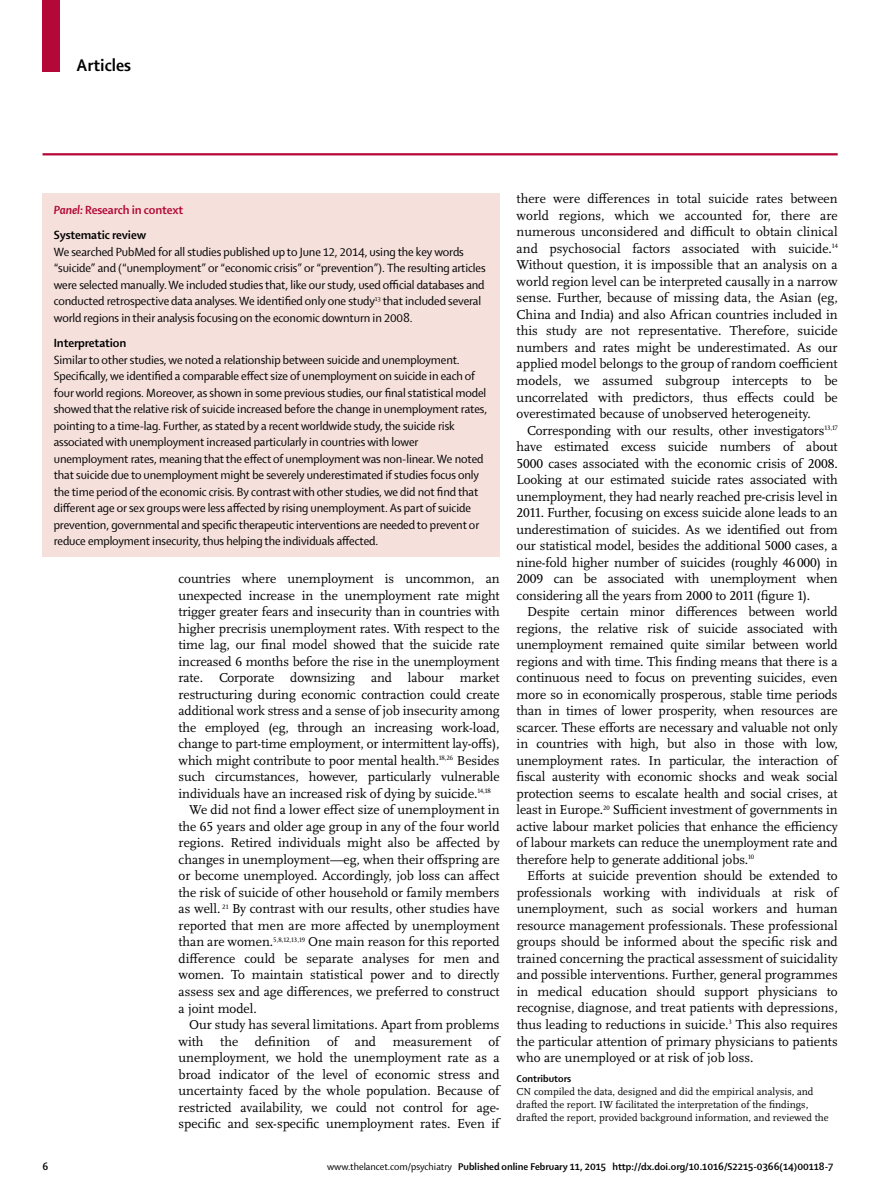
<style>
.page{position:relative;width:893px;height:1200px;background:#fff}
.page>*{position:absolute;margin:0;border:0;box-sizing:border-box;transform-origin:0 0}
.t1{font:700 18px "Shaker 2 Lancet";color:#000}
.t2{font:13.5px/16.5px "Scala Lancet Pro";color:#000;text-align:justify}
.t3{font:12.75px/16.5px "Shaker 2 Lancet";letter-spacing:-.01em;color:#000}
.t4{font:700 12.75px/25px "Shaker 2 Lancet";letter-spacing:-.01em;color:#b30838}
.t5{font:700 12.75px "Shaker 2 Lancet";letter-spacing:-.01em;color:#000}
.t6{font:10.5px/13.2px "Scala Lancet Pro";color:#000}
.t7{font:700 10.5px "Shaker 2 Lancet";color:#000}
.s1{font-style:italic}
.s2{color:#000}
.s3{font-weight:400}
</style>
<div class="page">
<div style="left:43px;top:0;width:17px;height:71px;background:#b30838"></div>
<hr style="left:43px;top:153px;width:795px;height:2px;background:#b30838">
<div style="left:43px;top:193px;width:457px;height:363px;background:#f5e0dc"></div>
<h1 class="t1" style="left:77px;top:54px;width:56px">Articles</h1>
<p class="t4" style="left:54px;top:197px;width:131px"><span class="s1">Panel:</span> Research in context<br><span class="s2">Systematic review</span></p>
<p class="t3" style="left:54px;top:243px;width:433px">We searched PubMed for all studies published up to June 12, 2014, using the key words “suicide” and (“unemployment” or “economic crisis” or “prevention”). The resulting articles were selected manually. We included studies that, like our study, used official databases and conducted retrospective data analyses. We identified only one study<sup>13</sup> that included several world regions in their analysis focusing on the economic downturn in 2008.</p>
<p class="t5" style="left:54px;top:334px;width:74px">Interpretation</p>
<p class="t3" style="left:54px;top:350px;width:435px">Similar to other studies, we noted a relationship between suicide and unemployment.<br>Specifically, we identified a comparable effect size of unemployment on suicide in each of four world regions. Moreover, as shown in some previous studies, our final statistical model showed that the relative risk of suicide increased before the change in unemployment rates, pointing to a time-lag. Further, as stated by a recent worldwide study, the suicide risk associated with unemployment increased particularly in countries with lower unemployment rates, meaning that the effect of unemployment was non-linear. We noted that suicide due to unemployment might be severely underestimated if studies focus only the time period of the economic crisis. By contrast with other studies, we did not find that different age or sex groups were less affected by rising unemployment. As part of suicide prevention, governmental and specific therapeutic interventions are needed to prevent or reduce employment insecurity, thus helping the individuals affected.</p>
<p class="t2" style="left:179px;top:570px;width:323px">countries where unemployment is uncommon, an</p>
<p class="t2" style="left:179px;top:587px;width:323px">unexpected increase in the unemployment rate might</p>
<p class="t2" style="left:179px;top:603px;width:323px">trigger greater fears and insecurity than in countries with</p>
<p class="t2" style="left:179px;top:620px;width:323px">higher precrisis unemployment rates. With respect to the</p>
<p class="t2" style="left:179px;top:636px;width:323px">time lag, our final model showed that the suicide rate</p>
<p class="t2" style="left:179px;top:653px;width:322px">increased 6 months before the rise in the unemployment</p>
<p class="t2" style="left:179px;top:669px;width:323px">rate. Corporate downsizing and labour market</p>
<p class="t2" style="left:179px;top:686px;width:323px">restructuring during economic contraction could create</p>
<p class="t2" style="left:179px;top:702px;width:323px">additional work stress and a sense of job insecurity among</p>
<p class="t2" style="left:179px;top:719px;width:323px">the employed (eg, through an increasing work-load,</p>
<p class="t2" style="left:179px;top:735px;width:323px">change to part-time employment, or intermittent lay-offs),</p>
<p class="t2" style="left:179px;top:752px;width:323px">which might contribute to poor mental health.<sup>18,26</sup> Besides</p>
<p class="t2" style="left:179px;top:768px;width:323px">such circumstances, however, particularly vulnerable</p>
<p class="t2" style="left:179px;top:785px;width:314px">individuals have an increased risk of dying by suicide.<sup>14,18</sup></p>
<p class="t2" style="left:189px;top:801px;width:312px">We did not find a lower effect size of unemployment in</p>
<p class="t2" style="left:179px;top:818px;width:323px">the 65 years and older age group in any of the four world</p>
<p class="t2" style="left:179px;top:834px;width:323px">regions. Retired individuals might also be affected by</p>
<p class="t2" style="left:179px;top:851px;width:323px">changes in unemployment—eg, when their offspring are</p>
<p class="t2" style="left:179px;top:867px;width:323px">or become unemployed. Accordingly, job loss can affect</p>
<p class="t2" style="left:179px;top:884px;width:322px">the risk of suicide of other household or family members</p>
<p class="t2" style="left:179px;top:900px;width:322px">as well. <sup>21</sup> By contrast with our results, other studies have</p>
<p class="t2" style="left:179px;top:917px;width:323px">reported that men are more affected by unemployment</p>
<p class="t2" style="left:179px;top:933px;width:323px">than are women.<sup>5,8,12,13,19</sup> One main reason for this reported</p>
<p class="t2" style="left:179px;top:950px;width:323px">difference could be separate analyses for men and</p>
<p class="t2" style="left:179px;top:966px;width:322px">women. To maintain statistical power and to directly</p>
<p class="t2" style="left:179px;top:983px;width:322px">assess sex and age differences, we preferred to construct</p>
<p class="t2" style="left:179px;top:999px;width:80px">a joint model.</p>
<p class="t2" style="left:189px;top:1016px;width:312px">Our study has several limitations. Apart from problems</p>
<p class="t2" style="left:179px;top:1032px;width:323px">with the definition of and measurement of</p>
<p class="t2" style="left:179px;top:1049px;width:323px">unemployment, we hold the unemployment rate as a</p>
<p class="t2" style="left:179px;top:1065px;width:323px">broad indicator of the level of economic stress and</p>
<p class="t2" style="left:179px;top:1082px;width:323px">uncertainty faced by the whole population. Because of</p>
<p class="t2" style="left:179px;top:1098px;width:323px">restricted availability, we could not control for age-</p>
<p class="t2" style="left:179px;top:1115px;width:323px">specific and sex-specific unemployment rates. Even if</p>
<p class="t2" style="left:517px;top:191px;width:323px">there were differences in total suicide rates between world regions, which we accounted for, there are numerous unconsidered and difficult to obtain clinical and psychosocial factors associated with suicide.<sup>14<br></sup>Without question, it is impossible that an analysis on a world region level can be interpreted causally in a narrow sense. Further, because of missing data, the Asian (eg, China and India) and also African countries included in this study are not representative. Therefore, suicide numbers and rates might be underestimated. As our applied model belongs to the group of random coefficient models, we assumed subgroup intercepts to be uncorrelated with predictors, thus effects could be overestimated because of unobserved heterogeneity.</p>
<p class="t2" style="left:517px;top:422px;width:323px;text-indent:11px">Corresponding with our results, other investigators<sup>13,17 </sup>have estimated excess suicide numbers of about 5000 cases associated with the economic crisis of 2008.<br>Looking at our estimated suicide rates associated with unemployment, they had nearly reached pre-crisis level in 2011. Further, focusing on excess suicide alone leads to an underestimation of suicides. As we identified out from our statistical model, besides the additional 5000 cases, a nine-fold higher number of suicides (roughly 46000) in 2009 can be associated with unemployment when considering all the years from 2000 to 2011 (figure 1).</p>
<p class="t2" style="left:517px;top:603px;width:323px;text-indent:11px">Despite certain minor differences between world regions, the relative risk of suicide associated with unemployment remained quite similar between world regions and with time. This finding means that there is a continuous need to focus on preventing suicides, even more so in economically prosperous, stable time periods than in times of lower prosperity, when resources are scarcer. These efforts are necessary and valuable not only in countries with high, but also in those with low, unemployment rates. In particular, the interaction of fiscal austerity with economic shocks and weak social protection seems to escalate health and social crises, at least in Europe.<sup>20</sup> Sufficient investment of governments in active labour market policies that enhance the efficiency of labour markets can reduce the unemployment rate and therefore help to generate additional jobs.<sup>10</sup></p>
<p class="t2" style="left:517px;top:867px;width:323px;text-indent:11px">Efforts at suicide prevention should be extended to professionals working with individuals at risk of unemployment, such as social workers and human resource management professionals. These professional groups should be informed about the specific risk and trained concerning the practical assessment of suicidality and possible interventions. Further, general programmes in medical education should support physicians to recognise, diagnose, and treat patients with depressions, thus leading to reductions in suicide.<sup>3</sup> This also requires the particular attention of primary physicians to patients who are unemployed or at risk of job loss.</p>
<p class="t7" style="left:517px;top:1070px;width:56px">Contributors</p>
<p class="t6" style="left:517px;top:1084px;width:313px">CN compiled the data, designed and did the empirical analysis, and drafted the report. IW facilitated the interpretation of the findings, drafted the report, provided background information, and reviewed the</p>
<p class="t7" style="left:43px;top:1159px;width:7px">6</p>
<p class="t7" style="left:327px;top:1159px;width:508px"><span class="s3">www.thelancet.com/psychiatry</span> Published online February 11, 2015 http://dx.doi.org/10.1016/S2215-0366(14)00118-7</p>
</div>
